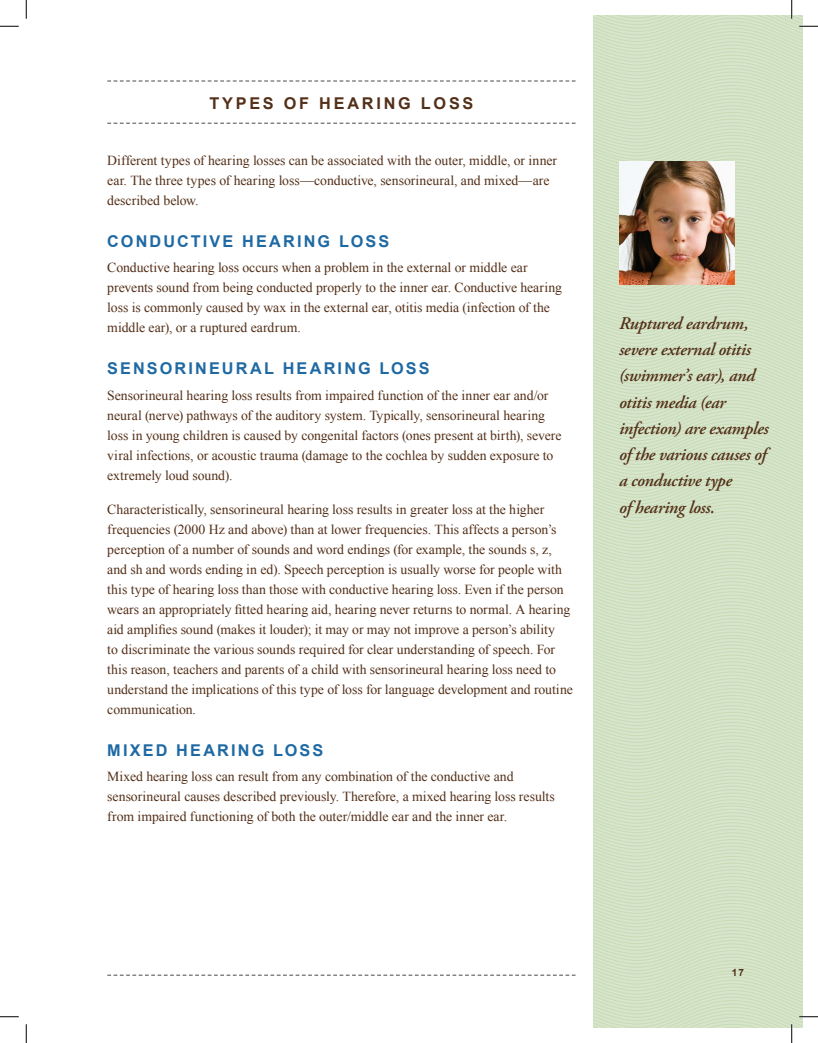
<style>
.page{position:relative;width:818px;height:1043px;background:#fff}
.page>*{position:absolute;margin:0;border:0;box-sizing:border-box;transform-origin:0 0}
.Call_Out_column{font:italic 600 17.75px/26.2px "Adobe Garamond Pro";letter-spacing:-.015em;color:#532f18}
.Subhead_1{font:700 16.25px "Arial";letter-spacing:.13em;color:#1f69a3}
.HL_1{font:700 16.25px "Arial";letter-spacing:.17em;color:#532f18}
.Copy_1{font:13.75px/20px "Times New Roman";letter-spacing:-.005em;color:#532f18}
.t1{font:700 10px "Arial";color:#532f18}
</style>
<div class="page">
<svg style="left:593px;top:160px;width:209px;height:812px;background:#d1e1c3"></svg>
<svg style="left:107px;top:974px;width:468px;height:1px"></svg>
<svg style="left:107px;top:80px;width:468px;height:2px"></svg>
<svg style="left:107px;top:123px;width:468px;height:1px"></svg>
<img style="left:619px;top:161px;width:115px;height:123px">
<svg style="left:0;top:25px;width:19px;height:2px"></svg>
<svg style="left:0;top:1016px;width:19px;height:1px"></svg>
<svg style="left:25px;top:0;width:2px;height:19px"></svg>
<svg style="left:25px;top:1024px;width:2px;height:18px"></svg>
<svg style="left:593px;top:0;width:225px;height:160px;background:#d6e4ca"></svg>
<svg style="left:593px;top:972px;width:225px;height:70px"></svg>
<p class="HL_1" style="left:209px;top:92px;width:265px">TYPES OF HEARING LOSS</p>
<p class="Copy_1" style="left:107px;top:150px;width:451px">Different types of hearing losses can be associated with the outer, middle, or inner ear. The three types of hearing loss—conductive, sensorineural, and mixed—are described below.</p>
<p class="Subhead_1" style="left:107px;top:230px;width:283px">CONDUCTIVE HEARING LOSS</p>
<p class="Copy_1" style="left:107px;top:257px;width:456px">Conductive hearing loss occurs when a problem in the external or middle ear prevents sound from being conducted properly to the inner ear. Conductive hearing loss is commonly caused by wax in the external ear, otitis media (infection of the middle ear), or a ruptured eardrum.</p>
<p class="Subhead_1" style="left:107px;top:358px;width:324px">SENSORINEURAL HEARING LOSS</p>
<p class="Copy_1" style="left:107px;top:385px;width:455px">Sensorineural hearing loss results from impaired function of the inner ear and/or neural (nerve) pathways of the auditory system. Typically, sensorineural hearing loss in young children is caused by congenital factors (ones present at birth), severe viral infections, or acoustic trauma (damage to the cochlea by sudden exposure to extremely loud sound).</p>
<p class="Copy_1" style="left:107px;top:499px;width:467px">Characteristically, sensorineural hearing loss results in greater loss at the higher frequencies (2000 Hz and above) than at lower frequencies. This affects a person’s perception of a number of sounds and word endings (for example, the sounds s, z, and sh and words ending in ed). Speech perception is usually worse for people with this type of hearing loss than those with conductive hearing loss. Even if the person wears an appropriately fitted hearing aid, hearing never returns to normal. A hearing aid amplifies sound (makes it louder); it may or may not improve a person’s ability<br>to discriminate the various sounds required for clear understanding of speech. For this reason, teachers and parents of a child with sensorineural hearing loss need to understand the implications of this type of loss for language development and routine communication.</p>
<p class="Subhead_1" style="left:107px;top:739px;width:217px">MIXED HEARING LOSS</p>
<p class="Copy_1" style="left:107px;top:766px;width:449px">Mixed hearing loss can result from any combination of the conductive and sensorineural causes described previously. Therefore, a mixed hearing loss results from impaired functioning of both the outer/middle ear and the inner ear.</p>
<p class="Call_Out_column" style="left:619px;top:311px;width:151px">Ruptured eardrum, severe external otitis (swimmer’s ear), and otitis media (ear infection) are examples of the various causes of a conductive type<br>of hearing loss.</p>
<p class="t1" style="left:731px;top:966px;width:14px">17</p>
</div>
